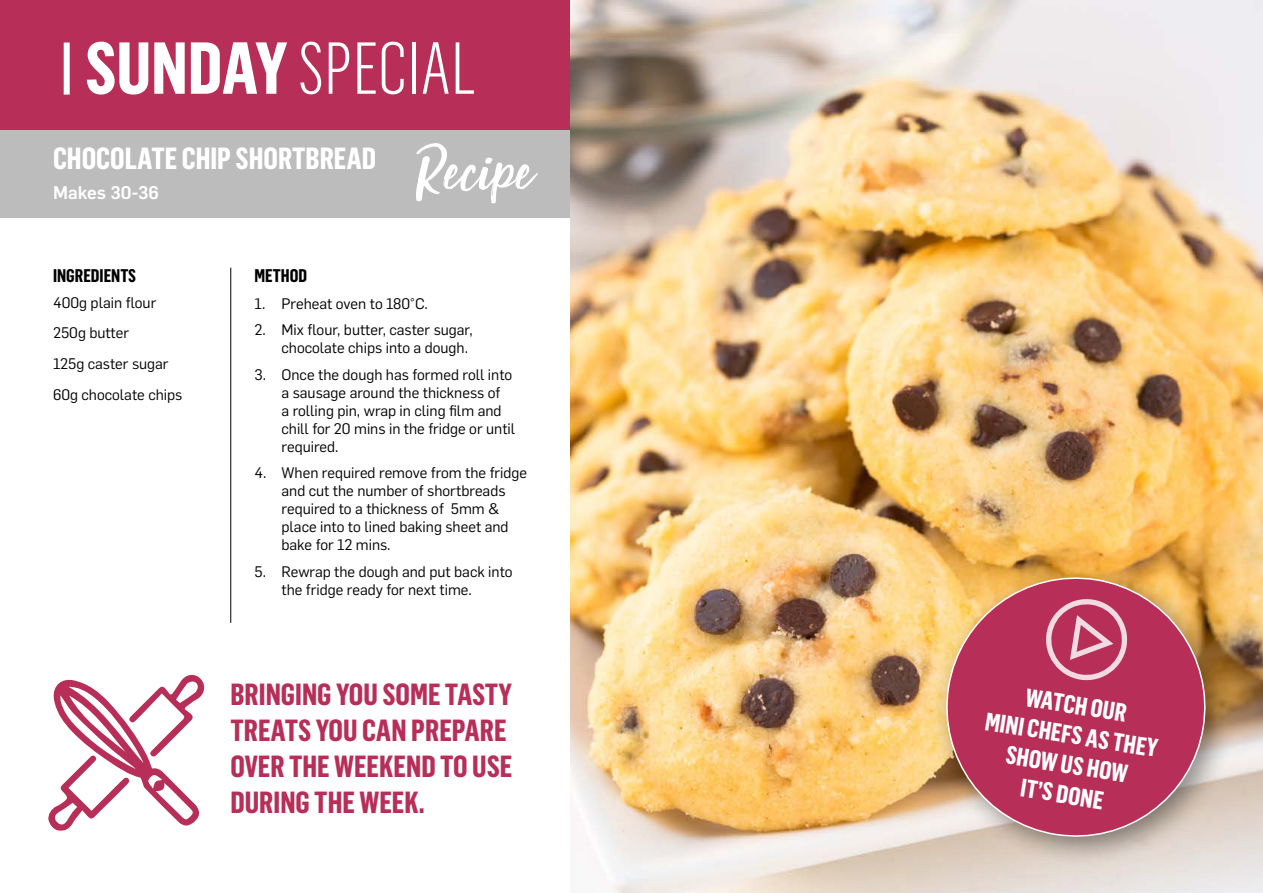
<style>
.page{position:relative;width:1263px;height:893px;background:#fff}
.page>*{position:absolute;margin:0;border:0;box-sizing:border-box;transform-origin:0 0}
.t1{font:300 72px "Flama Cond";color:#fff}
.t2{font:65.7px "Sun Valley";color:#fff}
.t3{font:700 30px/36px "Flama Cond";color:#b72e58}
.t4{font:700 30px "Flama Cond";color:#fff}
.t5{font:700 25.05px/30px "Flama Cond";color:#fff;text-align:center}
.t6{font:700 18px "Flama Cond";color:#000}
.t7{font:500 18px "Flama";color:#fff}
.t8{font:15px/18px "Flama";color:#000}
.s1{font-weight:700}
</style>
<div class="page">
<img style="left:570px;top:0;width:693px;height:893px">
<div style="left:0;top:0;width:570px;height:132px;background:#b72e58"></div>
<div style="left:64px;top:43px;width:6px;height:52px;background:#fff"></div>
<div style="left:0;top:131px;width:570px;height:87px;background:#bcbcbc"></div>
<hr style="left:230px;top:268px;width:1px;height:355px;background:#000">
<div style="left:930px;top:561px;width:307px;height:307px;background:#000;opacity:.43"></div>
<svg style="left:936px;top:567px;width:280px;height:278px;background:#c26068"></svg>
<svg style="left:1043px;top:596px;width:87px;height:87px;background:#c55879"></svg>
<svg style="left:48px;top:674px;width:157px;height:157px"></svg>
<h1 class="t1" style="left:85px;top:20px;width:392px"><span class="s1">SUNDAY</span> SPECIAL</h1>
<h3 class="t4" style="left:53px;top:139px;width:325px">CHOCOLATE CHIP SHORTBREAD</h3>
<p class="t7" style="left:53px;top:179px;width:107px">Makes 30-36</p>
<h2 class="t2" style="left:414px;top:115px;width:119px">Recipe</h2>
<p class="t6" style="left:53px;top:264px;width:85px">INGREDIENTS</p>
<p class="t8" style="left:53px;top:286px;width:131px;line-height:30.8px">400g plain flour<br>250g butter<br>125g caster sugar<br>60g chocolate chips</p>
<p class="t6" style="left:255px;top:264px;width:54px">METHOD</p>
<p class="t8" style="left:255px;top:293px;width:175px">1. Preheat oven to 180°C.</p>
<p class="t8" style="left:282px;top:320px;width:193px;text-indent:-27px">2. Mix flour, butter, caster sugar, chocolate chips into a dough.</p>
<p class="t8" style="left:282px;top:364px;width:235px;text-indent:-27px">3. Once the dough has formed roll into a sausage around the thickness of<br>a rolling pin, wrap in cling film and chill for 20 mins in the fridge or until required.</p>
<p class="t8" style="left:282px;top:463px;width:247px;text-indent:-27px">4. When required remove from the fridge and cut the number of shortbreads required to a thickness of 5mm &amp; place into to lined baking sheet and bake for 12 mins.</p>
<p class="t8" style="left:282px;top:561px;width:233px;text-indent:-27px">5. Rewrap the dough and put back into the fridge ready for next time.</p>
<h3 class="t3" style="left:230px;top:675px;width:283px">BRINGING YOU SOME TASTY<br>TREATS YOU CAN PREPARE<br>OVER THE WEEKEND TO USE<br>DURING THE WEEK.</h3>
<h3 class="t5" style="left:993px;top:676px;width:176px;rotate:9deg">WATCH OUR<br>MINI CHEFS AS THEY<br>SHOW US HOW<br>IT’S DONE</h3>
</div>
